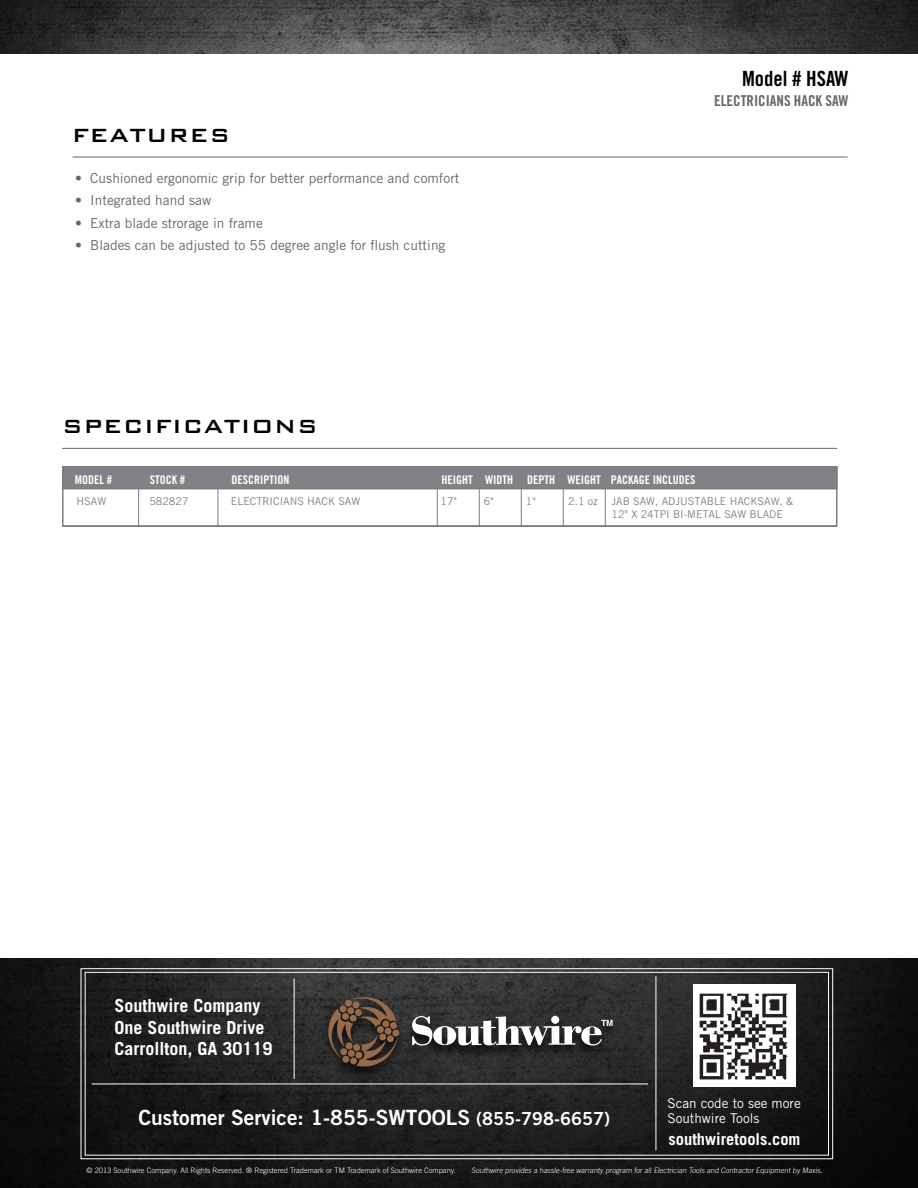
<style>
.page{position:relative;width:918px;height:1188px;background:#fff}
.page>*{position:absolute;margin:0;border:0;box-sizing:border-box;transform-origin:0 0}
.t1{font:500 25.5px "Bank Gothic BT";letter-spacing:.025em;color:#000}
.t2{font:21px "Trade Gothic LT Std Bd 2";color:#fff}
.t3{font:21px "Trade Gothic LT Std Bd Cn 20";color:#000}
.t4{font:700 18px/21.6px "Trade Gothic LT Std";color:#fff}
.t5{font:700 16.5px "Trade Gothic LT Std";color:#fff}
.t6{font:15px "Trade Gothic LT Std Bd Cn 20";color:#666767}
.t7{font:13.65px "Trade Gothic LT Std";color:#666767}
.t8{font:13.5px "Trade Gothic LT Std";color:#fff}
.t9{font:12px "Trade Gothic LT Std Bd Cn 20";color:#fff}
.t10{font:10.65px/12.9px "Trade Gothic LT Std";color:#808285}
.t11{font:300 7.5px "Trade Gothic LT Std";color:#fff}
.s1{font-size:18px}
</style>
<div class="page">
<img style="left:0;top:0;width:918px;height:54px">
<svg style="left:0;top:958px;width:918px;height:230px;background:#1d1d1d"></svg>
<div style="left:81px;top:968px;width:752px;height:191px;border:1px solid #fff"></div>
<div style="left:85px;top:972px;width:744px;height:184px;border:1px solid #fff"></div>
<hr style="left:92px;top:1084px;width:556px;height:1px;background:#fff">
<hr style="left:656px;top:976px;width:1px;height:174px;background:#fff">
<hr style="left:294px;top:978px;width:1px;height:101px;background:#fff">
<div style="left:321px;top:997px;width:299px;height:83px;background:#000;opacity:.75"></div>
<svg style="left:328px;top:993px;width:72px;height:77px;background:#4e3e33"></svg>
<svg style="left:412px;top:1016px;width:201px;height:30px"></svg>
<img style="left:693px;top:986px;width:102px;height:101px">
<hr style="left:73px;top:157px;width:775px;height:1px;background:#666767">
<hr style="left:62px;top:448px;width:775px;height:1px;background:#666767">
<hr style="left:479px;top:467px;width:1px;height:59px;background:#7a7c7f">
<hr style="left:521px;top:467px;width:1px;height:59px;background:#7a7c7f">
<hr style="left:563px;top:467px;width:1px;height:59px;background:#7a7c7f">
<hr style="left:605px;top:467px;width:1px;height:59px;background:#7a7c7f">
<hr style="left:138px;top:467px;width:1px;height:59px;background:#7a7c7f">
<hr style="left:218px;top:467px;width:1px;height:59px;background:#7a7c7f">
<hr style="left:437px;top:467px;width:1px;height:59px;background:#7a7c7f">
<div style="left:62px;top:466px;width:776px;height:61px;border:2px solid #7a7c7f"></div>
<div style="left:63px;top:467px;width:774px;height:22px;background:#808285"></div>
<div style="left:62px;top:466px;width:776px;height:23px;border:2px solid #7a7c7f"></div>
<h1 class="t1" style="left:72px;top:121px;width:160px">FEATURES</h1>
<h3 class="t7" style="left:75px;top:170px;width:386px">• Cushioned ergonomic grip for better performance and comfort</h3>
<h3 class="t7" style="left:75px;top:192px;width:138px">• Integrated hand saw</h3>
<h3 class="t7" style="left:75px;top:215px;width:189px">• Extra blade strorage in frame</h3>
<h3 class="t7" style="left:75px;top:237px;width:372px">• Blades can be adjusted to 55 degree angle for flush cutting</h3>
<h2 class="t3" style="left:742px;top:66px;width:108px">Model # HSAW</h2>
<h3 class="t6" style="left:714px;top:91px;width:136px">ELECTRICIANS HACK SAW</h3>
<h1 class="t1" style="left:62px;top:412px;width:257px">SPECIFICATIONS</h1>
<h3 class="t9" style="left:75px;top:472px;width:39px">MODEL #</h3>
<h3 class="t9" style="left:150px;top:472px;width:37px">STOCK #</h3>
<h3 class="t9" style="left:231px;top:472px;width:59px">DESCRIPTION</h3>
<h3 class="t9" style="left:442px;top:472px;width:161px">HEIGHT WIDTH DEPTH WEIGHT</h3>
<h3 class="t10" style="left:77px;top:495px;width:31px">HSAW</h3>
<h3 class="t10" style="left:149px;top:495px;width:41px">582827</h3>
<h3 class="t10" style="left:231px;top:495px;width:131px">ELECTRICIANS HACK SAW</h3>
<h3 class="t10" style="left:441px;top:495px;width:18px">17"</h3>
<h3 class="t10" style="left:484px;top:495px;width:12px">6"</h3>
<h3 class="t10" style="left:526px;top:495px;width:12px">1"</h3>
<h3 class="t10" style="left:568px;top:495px;width:31px">2.1 oz</h3>
<h3 class="t9" style="left:611px;top:472px;width:86px">PACKAGE INCLUDES</h3>
<h3 class="t10" style="left:612px;top:495px;width:183px">JAB SAW, ADJUSTABLE HACKSAW, &amp;<br>12" X 24TPI BI-METAL SAW BLADE</h3>
<h3 class="t4" style="left:114px;top:995px;width:160px">Southwire Company<br>One Southwire Drive<br>Carrollton, GA 30119</h3>
<h3 class="t8" style="left:667px;top:1095px;width:135px">Scan code to see more</h3>
<h2 class="t2" style="left:138px;top:1105px;width:473px">Customer Service: 1-855-SWTOOLS <span class="s1">(855-798-6657)</span></h2>
<h3 class="t8" style="left:667px;top:1110px;width:94px">Southwire Tools</h3>
<h3 class="t5" style="left:669px;top:1129px;width:133px">southwiretools.com</h3>
<p class="t11" style="left:87px;top:1166px;width:371px">© 2013 Southwire Company. All Rights Reserved. ® Registered Trademark or TM Trademark of Southwire Company.</p>
<p class="t11" style="left:472px;top:1166px;width:354px">Southwire provides a hassle-free warranty program for all Electrician Tools and Contractor Equipment by Maxis.</p>
</div>
